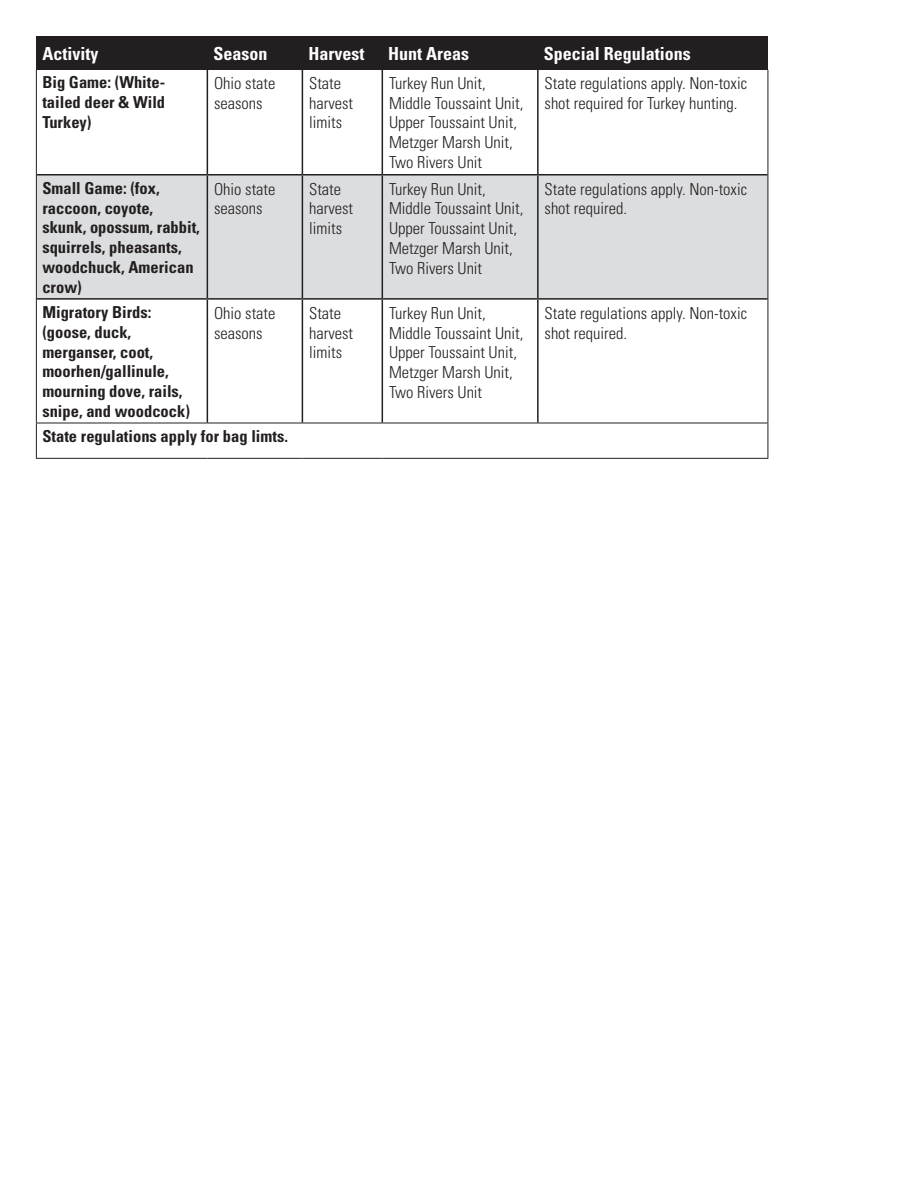
<style>
.page{position:relative;width:918px;height:1188px;background:#fff}
.page>*{position:absolute;margin:0;border:0;box-sizing:border-box;transform-origin:0 0}
.t1{font:700 condensed 18px "Univers";color:#fff}
.t2{font:300 condensed 16.5px/19.8px "Univers";color:#231f20}
.t3{font:700 condensed 16.5px/19.8px "Univers";color:#231f20}
</style>
<div class="page">
<div style="left:36px;top:36px;width:171px;height:34px;background:#231f20"></div>
<div style="left:207px;top:36px;width:95px;height:34px;background:#231f20"></div>
<div style="left:302px;top:36px;width:80px;height:34px;background:#231f20"></div>
<div style="left:382px;top:36px;width:156px;height:34px;background:#231f20"></div>
<div style="left:538px;top:36px;width:230px;height:34px;background:#231f20"></div>
<div style="left:36px;top:175px;width:171px;height:124px;background:#dcdddf"></div>
<div style="left:207px;top:175px;width:95px;height:124px;background:#dcdddf"></div>
<div style="left:302px;top:175px;width:80px;height:124px;background:#dcdddf"></div>
<div style="left:382px;top:175px;width:156px;height:124px;background:#dcdddf"></div>
<div style="left:538px;top:175px;width:230px;height:124px;background:#dcdddf"></div>
<hr style="left:36px;top:70px;width:1px;height:105px;background:#231f20">
<hr style="left:768px;top:70px;width:1px;height:105px;background:#231f20">
<hr style="left:36px;top:175px;width:1px;height:124px;background:#231f20">
<hr style="left:768px;top:175px;width:1px;height:124px;background:#231f20">
<hr style="left:36px;top:299px;width:1px;height:124px;background:#231f20">
<hr style="left:768px;top:299px;width:1px;height:124px;background:#231f20">
<hr style="left:36px;top:423px;width:171px;height:1px;background:#231f20">
<hr style="left:36px;top:423px;width:1px;height:35px;background:#231f20">
<hr style="left:207px;top:423px;width:95px;height:1px;background:#231f20">
<hr style="left:302px;top:423px;width:80px;height:1px;background:#231f20">
<hr style="left:382px;top:423px;width:156px;height:1px;background:#231f20">
<hr style="left:538px;top:423px;width:230px;height:1px;background:#231f20">
<hr style="left:768px;top:423px;width:1px;height:35px;background:#231f20">
<hr style="left:36px;top:458px;width:171px;height:1px;background:#231f20">
<hr style="left:207px;top:458px;width:95px;height:1px;background:#231f20">
<hr style="left:302px;top:458px;width:80px;height:1px;background:#231f20">
<hr style="left:382px;top:458px;width:156px;height:1px;background:#231f20">
<hr style="left:538px;top:458px;width:230px;height:1px;background:#231f20">
<hr style="left:207px;top:70px;width:1px;height:104px;background:#231f20">
<hr style="left:302px;top:70px;width:1px;height:104px;background:#231f20">
<hr style="left:382px;top:70px;width:1px;height:104px;background:#231f20">
<hr style="left:537px;top:70px;width:2px;height:104px;background:#231f20">
<hr style="left:37px;top:174px;width:170px;height:2px;background:#231f20">
<hr style="left:207px;top:174px;width:95px;height:2px;background:#231f20">
<hr style="left:207px;top:176px;width:1px;height:122px;background:#231f20">
<hr style="left:302px;top:174px;width:80px;height:2px;background:#231f20">
<hr style="left:302px;top:176px;width:1px;height:122px;background:#231f20">
<hr style="left:382px;top:174px;width:156px;height:2px;background:#231f20">
<hr style="left:382px;top:176px;width:1px;height:122px;background:#231f20">
<hr style="left:538px;top:174px;width:230px;height:2px;background:#231f20">
<hr style="left:537px;top:176px;width:2px;height:122px;background:#231f20">
<hr style="left:37px;top:298px;width:170px;height:2px;background:#231f20">
<hr style="left:207px;top:298px;width:95px;height:2px;background:#231f20">
<hr style="left:207px;top:300px;width:1px;height:123px;background:#231f20">
<hr style="left:302px;top:298px;width:80px;height:2px;background:#231f20">
<hr style="left:302px;top:300px;width:1px;height:123px;background:#231f20">
<hr style="left:382px;top:298px;width:156px;height:2px;background:#231f20">
<hr style="left:382px;top:300px;width:1px;height:123px;background:#231f20">
<hr style="left:538px;top:298px;width:230px;height:2px;background:#231f20">
<hr style="left:537px;top:300px;width:2px;height:123px;background:#231f20">
<p class="t1" style="left:42px;top:43px;width:57px">Activity</p>
<p class="t1" style="left:213px;top:43px;width:55px">Season</p>
<p class="t1" style="left:308px;top:43px;width:57px">Harvest</p>
<p class="t1" style="left:388px;top:43px;width:82px">Hunt Areas</p>
<p class="t1" style="left:544px;top:43px;width:149px">Special Regulations</p>
<p class="t3" style="left:42px;top:72px;width:124px;text-align:justify">Big Game: (White&shy;tailed deer &amp; Wild Turkey)</p>
<p class="t2" style="left:214px;top:73px;width:63px">Ohio state seasons</p>
<p class="t2" style="left:309px;top:73px;width:45px">State harvest limits</p>
<p class="t2" style="left:389px;top:73px;width:136px">Turkey Run Unit,<br>Middle Toussaint Unit,<br>Upper Toussaint Unit,<br>Metzger Marsh Unit,<br>Two Rivers Unit</p>
<p class="t2" style="left:545px;top:73px;width:204px">State regulations apply. Non-toxic shot required for Turkey hunting.</p>
<p class="t3" style="left:42px;top:178px;width:159px">Small Game: (fox, raccoon, coyote, skunk, opossum, rabbit, squirrels, pheasants, woodchuck, American crow)</p>
<p class="t2" style="left:214px;top:179px;width:63px">Ohio state seasons</p>
<p class="t2" style="left:309px;top:179px;width:45px">State harvest limits</p>
<p class="t2" style="left:389px;top:179px;width:136px">Turkey Run Unit,<br>Middle Toussaint Unit,<br>Upper Toussaint Unit,<br>Metzger Marsh Unit,<br>Two Rivers Unit</p>
<p class="t2" style="left:545px;top:179px;width:204px">State regulations apply. Non-toxic shot required.</p>
<p class="t3" style="left:42px;top:302px;width:149px">Migratory Birds: (goose, duck, merganser, coot, moorhen/gallinule, mourning dove, rails, snipe, and woodcock)</p>
<p class="t2" style="left:214px;top:303px;width:63px">Ohio state seasons</p>
<p class="t2" style="left:309px;top:303px;width:45px">State harvest limits</p>
<p class="t2" style="left:389px;top:303px;width:136px">Turkey Run Unit,<br>Middle Toussaint Unit,<br>Upper Toussaint Unit,<br>Metzger Marsh Unit,<br>Two Rivers Unit</p>
<p class="t2" style="left:545px;top:303px;width:204px">State regulations apply. Non-toxic shot required.</p>
<p class="t3" style="left:42px;top:426px;width:247px">State regulations apply for bag limts.</p>
</div>
